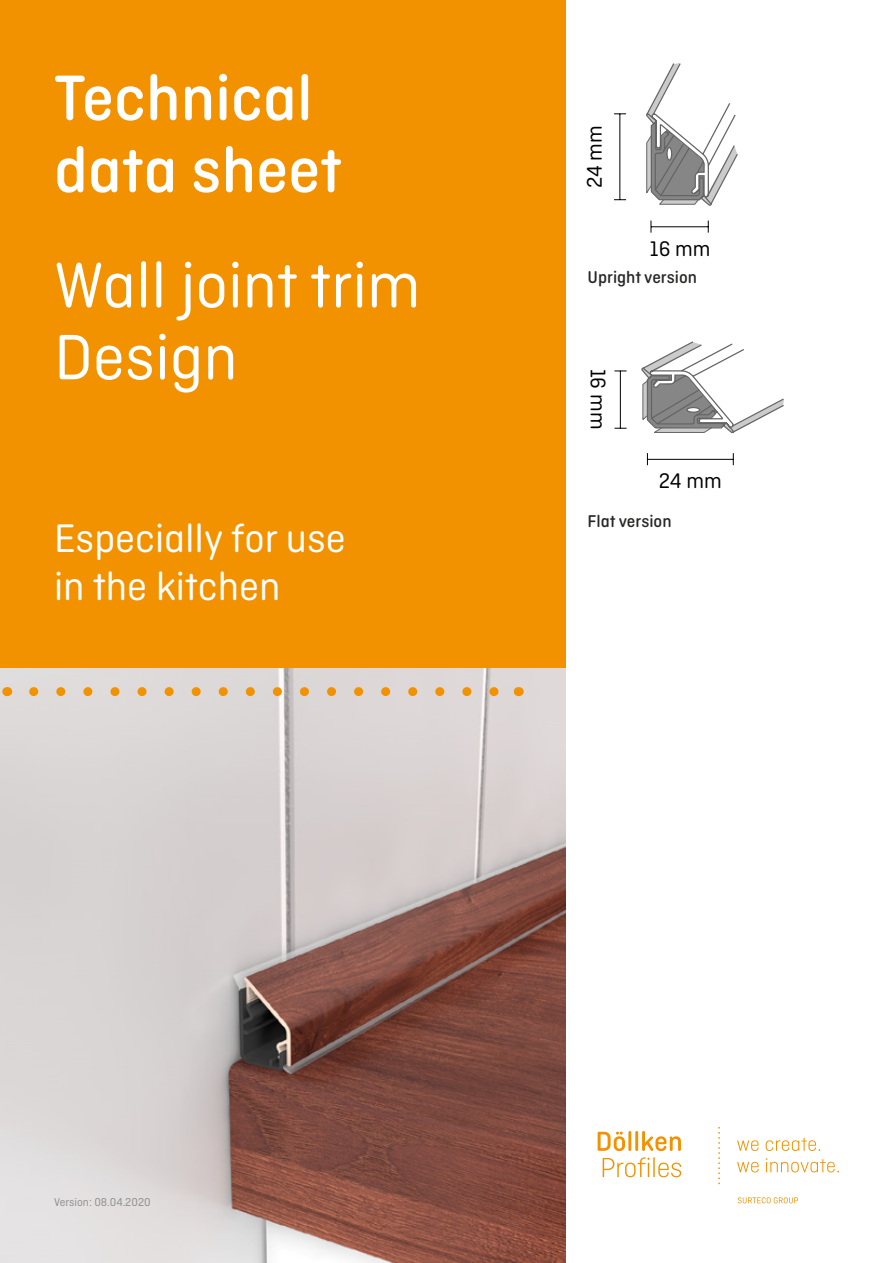
<style>
.page{position:relative;width:893px;height:1263px;background:#fff}
.page>*{position:absolute;margin:0;border:0;box-sizing:border-box;transform-origin:0 0}
.t1{font:67.5px/72px "Ciutadella Rounded";color:#fff}
.t2{font:500 67.5px/72px "Ciutadella Rounded";color:#fff}
.t3{font:42px/48px "Ciutadella Rounded";color:#fff}
.t4{font:22.2px "Ciutadella Rounded";color:#010203}
.t5{font:500 18px "Ciutadella Rounded";color:#282827}
.t6{font:12px "Ciutadella Rounded";color:#8e8e8d}
</style>
<div class="page">
<div style="left:0;top:0;width:565px;height:1263px;background:#f39200"></div>
<img style="left:0;top:669px;width:565px;height:594px">
<hr style="left:651px;top:226px;width:57px;height:1px;background:#010203">
<svg style="left:708px;top:221px;width:1px;height:12px"></svg>
<hr style="left:620px;top:114px;width:1px;height:86px;background:#010203">
<svg style="left:614px;top:114px;width:12px;height:1px"></svg>
<svg style="left:646px;top:63px;width:92px;height:143px"></svg>
<svg style="left:667px;top:147px;width:5px;height:13px"></svg>
<div style="left:666px;top:147px;width:6px;height:14px;border:1px solid #656565;border-radius:50%"></div>
<hr style="left:620px;top:371px;width:1px;height:57px;background:#010203">
<svg style="left:614px;top:371px;width:13px;height:1px"></svg>
<svg style="left:614px;top:428px;width:13px;height:1px"></svg>
<hr style="left:647px;top:459px;width:86px;height:1px;background:#010203">
<svg style="left:733px;top:453px;width:1px;height:12px"></svg>
<svg style="left:641px;top:341px;width:143px;height:93px"></svg>
<svg style="left:687px;top:408px;width:13px;height:4px"></svg>
<div style="left:686px;top:407px;width:14px;height:6px;border:1px solid #656565;border-radius:50%"></div>
<svg style="left:34px;top:687px;width:471px;height:9px"></svg>
<svg style="left:718px;top:1127px;width:2px;height:57px"></svg>
<svg style="left:737px;top:1140px;width:22px;height:11px"></svg>
<svg style="left:766px;top:1138px;width:54px;height:13px"></svg>
<svg style="left:737px;top:1162px;width:22px;height:10px"></svg>
<svg style="left:766px;top:1158px;width:73px;height:14px"></svg>
<svg style="left:598px;top:1131px;width:27px;height:20px"></svg>
<hr style="left:628px;top:1131px;width:3px;height:20px;background:#f39200">
<hr style="left:635px;top:1131px;width:3px;height:20px;background:#f39200">
<svg style="left:642px;top:1131px;width:39px;height:20px"></svg>
<svg style="left:603px;top:1157px;width:47px;height:20px"></svg>
<hr style="left:653px;top:1157px;width:2px;height:20px;background:#f39200">
<svg style="left:658px;top:1162px;width:23px;height:15px"></svg>
<svg style="left:738px;top:1197px;width:60px;height:6px"></svg>
<h1 class="t2" style="left:54px;top:62px;width:290px">Technical data sheet</h1>
<h1 class="t1" style="left:54px;top:249px;width:368px">Wall joint trim<br>Design</h1>
<p class="t3" style="left:54px;top:514px;width:293px">Especially for use in the kitchen</p>
<p class="t4" style="left:582px;top:188px;width:64px;rotate:-90deg">24 mm</p>
<p class="t4" style="left:650px;top:237px;width:62px">16 mm</p>
<p class="t5" style="left:588px;top:267px;width:111px">Upright version</p>
<p class="t4" style="left:610px;top:369px;width:62px;rotate:90deg">16 mm</p>
<p class="t4" style="left:659px;top:469px;width:64px">24 mm</p>
<p class="t5" style="left:588px;top:511px;width:86px">Flat version</p>
<p class="t6" style="left:54px;top:1195px;width:98px">Version: 08.04.2020</p>
</div>
